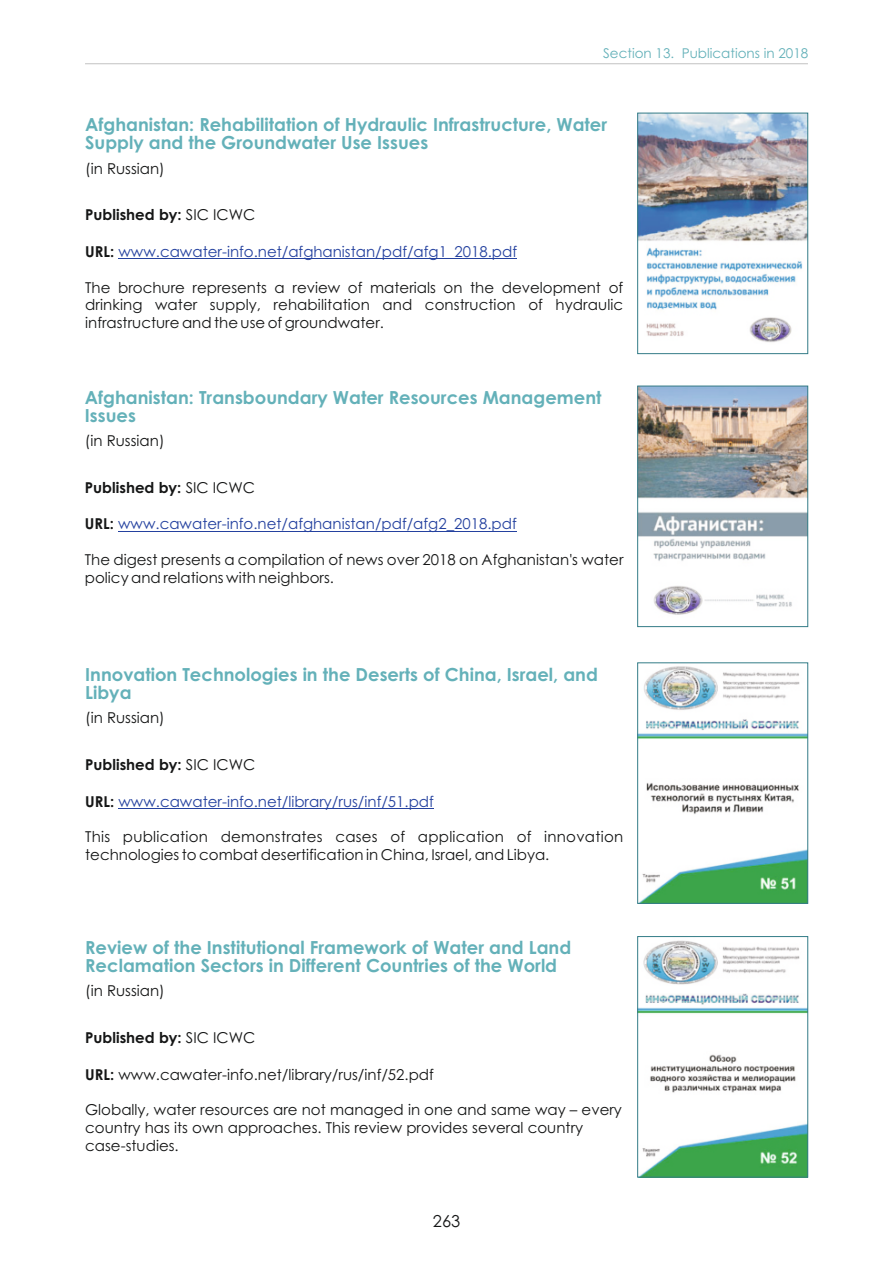
<style>
.page{position:relative;width:893px;height:1263px;background:#fff}
.page>*{position:absolute;margin:0;border:0;box-sizing:border-box;transform-origin:0 0}
.t1{font:700 18px/18.6px "Century Gothic";color:#64b1b9}
.t2{font:16.5px "Century Gothic";color:#151616}
.t3{font:15px/17.9px "Century Gothic";color:#151616}
.t4{font:15px "Century Gothic";color:#24419f}
.t5{font:700 15px "Century Gothic";color:#151616}
.t6{font:13.5px "Century Gothic";color:#64b1b9}
.s1{font-weight:400}
.s2{font-weight:700;color:#151616}
.s3{font-weight:700}
</style>
<div class="page">
<img style="left:639px;top:666px;width:167px;height:236px">
<div style="left:637px;top:662px;width:171px;height:242px;border:1px solid #337c87"></div>
<hr style="left:118px;top:808px;width:316px;height:1px;background:#24419f">
<img style="left:638px;top:940px;width:170px;height:238px">
<div style="left:637px;top:936px;width:171px;height:241px;border:1px solid #337c87"></div>
<hr style="left:118px;top:258px;width:399px;height:1px;background:#24419f">
<img style="left:639px;top:115px;width:167px;height:227px">
<div style="left:637px;top:113px;width:171px;height:241px;border:1px solid #337c87"></div>
<hr style="left:118px;top:531px;width:399px;height:1px;background:#24419f">
<img style="left:638px;top:388px;width:170px;height:240px">
<div style="left:637px;top:386px;width:171px;height:241px;border:1px solid #337c87"></div>
<hr style="left:85px;top:63px;width:723px;height:1px;background:#c5c5c5">
<p class="t6" style="left:603px;top:48px;width:207px">Section 13. Publications in 2018</p>
<p class="t1" style="left:85px;top:117px;width:523px">Afghanistan: Rehabilitation of Hydraulic Infrastructure, Water<br>Supply and the Groundwater Use Issues</p>
<p class="t3" style="left:85px;top:161px;width:81px">(in Russian)</p>
<p class="t5" style="left:85px;top:209px;width:172px">Published by: <span class="s1">SIC ICWC</span></p>
<p class="t4" style="left:85px;top:245px;width:433px"><span class="s2">URL:</span> www.cawater-info.net/afghanistan/pdf/afg1_2018.pdf</p>
<p class="t3" style="left:85px;top:279px;width:539px;text-align:justify">The brochure represents a review of materials on the development of drinking water supply, rehabilitation and construction of hydraulic infrastructure and the use of groundwater.</p>
<p class="t1" style="left:85px;top:389px;width:518px">Afghanistan: Transboundary Water Resources Management<br>Issues</p>
<p class="t3" style="left:85px;top:433px;width:81px">(in Russian)</p>
<p class="t5" style="left:85px;top:482px;width:172px">Published by: <span class="s1">SIC ICWC</span></p>
<p class="t4" style="left:85px;top:518px;width:433px"><span class="s2">URL:</span> www.cawater-info.net/afghanistan/pdf/afg2_2018.pdf</p>
<p class="t3" style="left:85px;top:552px;width:540px">The digest presents a compilation of news over 2018 on Afghanistan's water policy and relations with neighbors.</p>
<p class="t1" style="left:85px;top:666px;width:514px">Innovation Technologies in the Deserts of China, Israel, and<br>Libya</p>
<p class="t3" style="left:85px;top:710px;width:81px">(in Russian)</p>
<p class="t5" style="left:85px;top:759px;width:172px">Published by: <span class="s1">SIC ICWC</span></p>
<p class="t4" style="left:85px;top:795px;width:350px"><span class="s2">URL:</span> www.cawater-info.net/library/rus/inf/51.pdf</p>
<p class="t3" style="left:85px;top:829px;width:539px">This publication demonstrates cases of application of innovation technologies to combat desertification in China, Israel, and Libya.</p>
<p class="t1" style="left:85px;top:939px;width:487px">Review of the Institutional Framework of Water and Land<br>Reclamation Sectors in Different Countries of the World</p>
<p class="t3" style="left:85px;top:983px;width:81px">(in Russian)</p>
<p class="t5" style="left:85px;top:1032px;width:172px">Published by: <span class="s1">SIC ICWC</span></p>
<p class="t3" style="left:85px;top:1066px;width:350px"><span class="s3">URL:</span> www.cawater-info.net/library/rus/inf/52.pdf</p>
<p class="t3" style="left:85px;top:1102px;width:538px">Globally, water resources are not managed in one and same way – every country has its own approaches. This review provides several country case-studies.</p>
<p class="t2" style="left:433px;top:1214px;width:29px">263</p>
</div>
